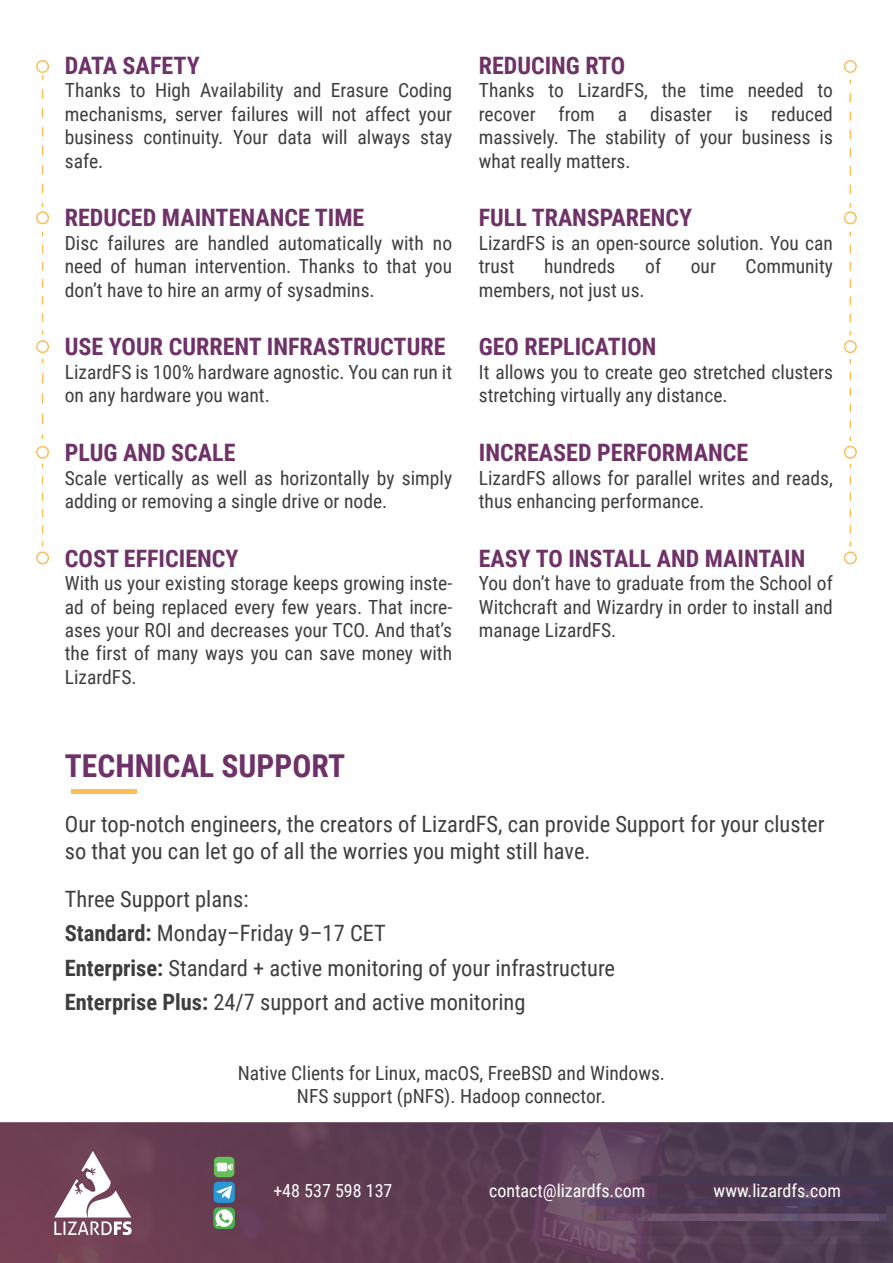
<style>
.page{position:relative;width:893px;height:1263px;background:#fff}
.page>*{position:absolute;margin:0;border:0;box-sizing:border-box;transform-origin:0 0}
.t1{font:700 31.5px "Roboto Condensed";color:#6e3268}
.t2{font:700 24px "Roboto Condensed";color:#6f3268}
.t3{font:22.5px/34.5px "Roboto Condensed";color:#3e3e3f}
.t4{font:19.5px/23.4px "Roboto Condensed";color:#3e3e3f;text-align:justify}
.t5{font:18px "Roboto Condensed";color:#fff}
.s1{font-weight:700}
</style>
<div class="page">
<div style="left:844px;top:60px;width:13px;height:13px;border:2px solid #fdbd59;border-radius:50%"></div>
<svg style="left:850px;top:93px;width:1px;height:114px"></svg>
<svg style="left:850px;top:245px;width:1px;height:90px"></svg>
<div style="left:844px;top:211px;width:13px;height:13px;border:2px solid #fdbd59;border-radius:50%"></div>
<div style="left:844px;top:340px;width:13px;height:13px;border:2px solid #fdbd59;border-radius:50%"></div>
<div style="left:844px;top:446px;width:13px;height:13px;border:2px solid #fdbd59;border-radius:50%"></div>
<div style="left:844px;top:551px;width:13px;height:13px;border:2px solid #fdbd59;border-radius:50%"></div>
<svg style="left:850px;top:372px;width:1px;height:69px"></svg>
<svg style="left:850px;top:476px;width:1px;height:70px"></svg>
<div style="left:36px;top:60px;width:13px;height:13px;border:2px solid #fdbd59;border-radius:50%"></div>
<svg style="left:42px;top:89px;width:1px;height:118px"></svg>
<svg style="left:42px;top:245px;width:1px;height:90px"></svg>
<div style="left:36px;top:211px;width:13px;height:13px;border:2px solid #fdbd59;border-radius:50%"></div>
<div style="left:36px;top:340px;width:13px;height:13px;border:2px solid #fdbd59;border-radius:50%"></div>
<div style="left:36px;top:446px;width:13px;height:13px;border:2px solid #fdbd59;border-radius:50%"></div>
<div style="left:36px;top:551px;width:13px;height:13px;border:2px solid #fdbd59;border-radius:50%"></div>
<svg style="left:42px;top:373px;width:1px;height:66px"></svg>
<svg style="left:42px;top:476px;width:1px;height:70px"></svg>
<div style="left:71px;top:789px;width:65px;height:5px;background:#fdbd59"></div>
<svg style="left:0;top:1122px;width:893px;height:141px;background:#5e3e54"></svg>
<img style="left:50px;top:1149px;width:86px;height:87px">
<div style="left:214px;top:1182px;width:21px;height:21px;background:#2997d4;border-radius:4px"></div>
<svg style="left:216px;top:1185px;width:16px;height:14px"></svg>
<div style="left:214px;top:1157px;width:20px;height:20px;background:#66be5a;border-radius:4px"></div>
<div style="left:217px;top:1163px;width:10px;height:8px;background:#f4f5f6;border-radius:2px"></div>
<svg style="left:228px;top:1163px;width:5px;height:7px"></svg>
<div style="left:213px;top:1207px;width:22px;height:22px;background:#4ab04f;border-radius:5px"></div>
<svg style="left:215px;top:1209px;width:18px;height:18px"></svg>
<p class="t2" style="left:65px;top:49px;width:136px">DATA SAFETY</p>
<p class="t4" style="left:65px;top:78px;width:389px">Thanks to High Availability and Erasure Coding mechanisms, server failures will not affect your business continuity. Your data will always stay safe.</p>
<p class="t2" style="left:65px;top:201px;width:301px">REDUCED MAINTENANCE TIME</p>
<p class="t4" style="left:65px;top:230px;width:389px">Disc failures are handled automatically with no need of human intervention. Thanks to that you don’t have to hire an army of sysadmins.</p>
<p class="t2" style="left:65px;top:330px;width:382px">USE YOUR CURRENT INFRASTRUCTURE</p>
<p class="t4" style="left:65px;top:359px;width:389px">LizardFS is 100% hardware agnostic. You can run it on any hardware you want.</p>
<p class="t2" style="left:65px;top:436px;width:172px">PLUG AND SCALE</p>
<p class="t4" style="left:65px;top:465px;width:389px">Scale vertically as well as horizontally by simply adding or removing a single drive or node.</p>
<p class="t2" style="left:65px;top:541px;width:175px">COST EFFICIENCY</p>
<p class="t4" style="left:65px;top:571px;width:389px">With us your existing storage keeps growing inste&shy;ad of being replaced every few years. That incre&shy;ases your ROI and decreases your TCO. And that’s the first of many ways you can save money with LizardFS.</p>
<p class="t2" style="left:479px;top:49px;width:148px">REDUCING RTO</p>
<p class="t4" style="left:479px;top:78px;width:356px">Thanks to LizardFS, the time needed to recover from a disaster is reduced massively. The stability of your business is what really matters.</p>
<p class="t2" style="left:479px;top:201px;width:215px">FULL TRANSPARENCY</p>
<p class="t4" style="left:479px;top:230px;width:356px">LizardFS is an open-source solution. You can trust</p>
<p class="t4" style="left:544px;top:254px;width:73px">hundreds</p>
<p class="t4" style="left:645px;top:254px;width:17px">of</p>
<p class="t4" style="left:691px;top:254px;width:27px">our</p>
<p class="t4" style="left:746px;top:254px;width:89px">Community</p>
<p class="t4" style="left:479px;top:277px;width:167px">members, not just us.</p>
<p class="t2" style="left:479px;top:330px;width:179px">GEO REPLICATION</p>
<p class="t4" style="left:479px;top:359px;width:356px">It allows you to create geo stretched clusters stretching virtually any distance.</p>
<p class="t2" style="left:479px;top:436px;width:271px">INCREASED PERFORMANCE</p>
<p class="t4" style="left:479px;top:465px;width:356px">LizardFS allows for parallel writes and reads, thus enhancing performance.</p>
<p class="t2" style="left:479px;top:541px;width:328px">EASY TO INSTALL AND MAINTAIN</p>
<p class="t4" style="left:479px;top:571px;width:356px">You don’t have to graduate from the School of Witchcraft and Wizardry in order to install and manage LizardFS.</p>
<h1 class="t1" style="left:65px;top:744px;width:282px">TECHNICAL SUPPORT</h1>
<p class="t3" style="left:65px;top:809px;width:761px;line-height:27px">Our top-notch engineers, the creators of LizardFS, can provide Support for your cluster so that you can let go of all the worries you might still have.</p>
<p class="t3" style="left:65px;top:880px;width:552px">Three Support plans:<br><span class="s1">Standard:</span> Monday–Friday 9–17 CET<br><span class="s1">Enterprise:</span> Standard + active monitoring of your infrastructure <span class="s1">Enterprise Plus:</span> 24/7 support and active monitoring</p>
<p class="t4" style="left:238px;top:1060px;width:429px;text-align:center">Native Clients for Linux, macOS, FreeBSD and Windows.<br>NFS support (pNFS). Hadoop connector.</p>
<p class="t5" style="left:273px;top:1178px;width:121px">+48 537 598 137</p>
<p class="t5" style="left:489px;top:1178px;width:157px">contact@lizardfs.com</p>
<p class="t5" style="left:714px;top:1178px;width:129px">www.lizardfs.com</p>
</div>
